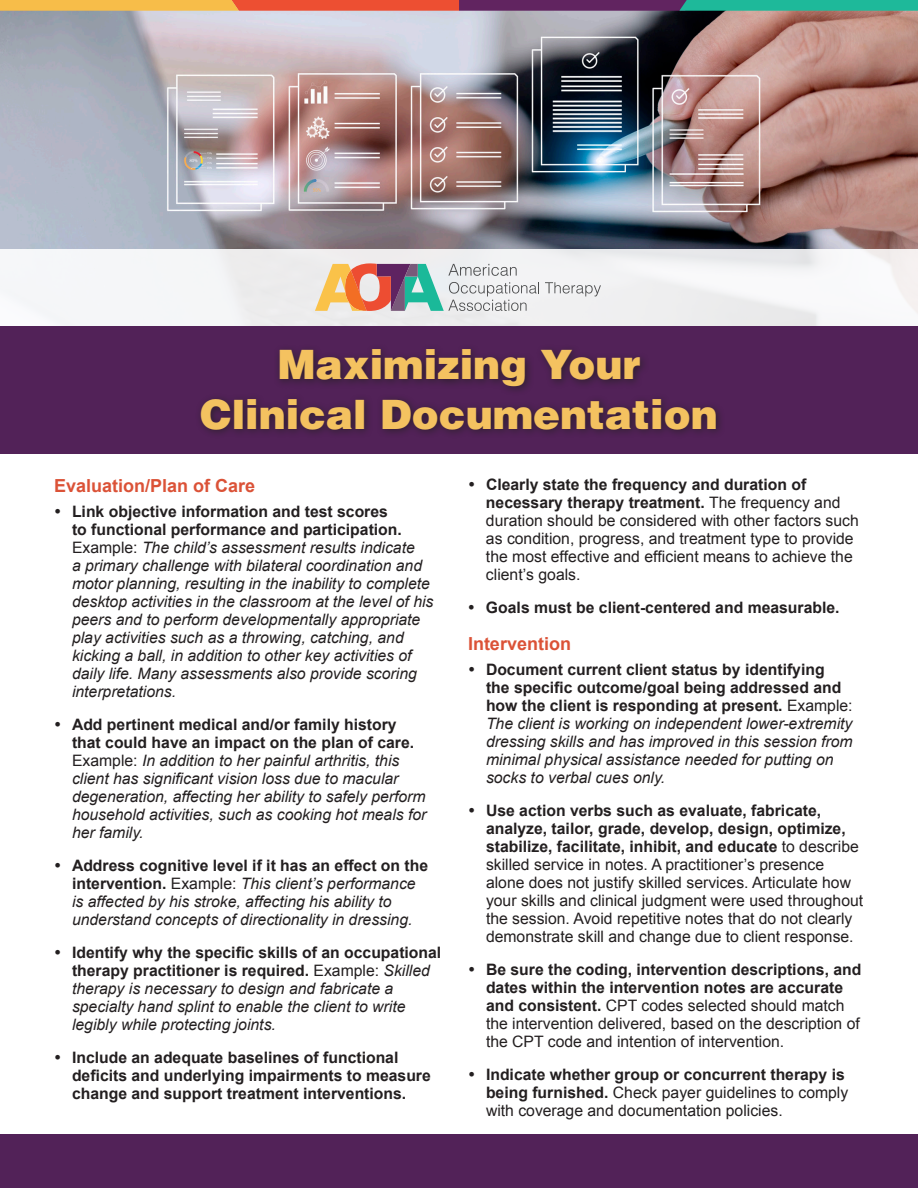
<style>
.page{position:relative;width:918px;height:1188px;background:#fff}
.page>*{position:absolute;margin:0;border:0;box-sizing:border-box;transform-origin:0 0}
.t1{font:900 40.5px "Helvetica LT Pro";color:#f4c260}
.Heading_1{font:700 18px "Arial";color:#db5237}
.t2{font:italic 15.75px/18px "Arial";color:#231f20}
.t3{font:15.75px/18px "Arial";color:#231f20}
.t4{font:700 15.75px/18px "Arial";color:#231f20}
.s1{font-weight:700;font-style:normal}
.s2{font-style:normal}
.s3{font-weight:700}
</style>
<div class="page">
<img style="left:0;top:11px;width:918px;height:239px">
<div style="left:0;top:250px;width:918px;height:88px;background:#f4f3f5"></div>
<svg style="left:545px;top:282px;width:56px;height:14px"></svg>
<svg style="left:315px;top:263px;width:224px;height:48px"></svg>
<svg style="left:0;top:0;width:918px;height:11px;background:#997d5f"></svg>
<div style="left:0;top:326px;width:918px;height:128px;background:#522258"></div>
<div style="left:195px;top:343px;width:530px;height:96px;background:#231f20;opacity:.75"></div>
<div style="left:0;top:1134px;width:918px;height:54px;background:#522258"></div>
<p class="t1" style="left:277px;top:338px;width:365px">Maximizing Your</p>
<p class="t1" style="left:200px;top:388px;width:519px">Clinical Documentation</p>
<p class="Heading_1" style="left:54px;top:474px;width:203px">Evaluation/Plan of Care</p>
<p class="t2" style="left:72px;top:502px;width:363px"><span class="s1">Link objective information and test scores<br>to functional performance and participation.<br></span><span class="s2">Example:</span> The child’s assessment results indicate<br>a primary challenge with bilateral coordination and motor planning, resulting in the inability to complete desktop activities in the classroom at the level of his peers and to perform developmentally appropriate play activities such as a throwing, catching, and kicking a ball, in addition to other key activities of daily life. Many assessments also provide scoring interpretations.</p>
<p class="t2" style="left:72px;top:715px;width:356px"><span class="s1">Add pertinent medical and/or family history that could have an impact on the plan of care.<br></span><span class="s2">Example:</span> In addition to her painful arthritis, this client has significant vision loss due to macular degeneration, affecting her ability to safely perform household activities, such as cooking hot meals for her family.</p>
<p class="t2" style="left:72px;top:856px;width:358px"><span class="s1">Address cognitive level if it has an effect on the intervention.</span> <span class="s2">Example:</span> This client’s performance is affected by his stroke, affecting his ability to understand concepts of directionality in dressing.</p>
<p class="t2" style="left:72px;top:943px;width:371px"><span class="s1">Identify why the specific skills of an occupational therapy practitioner is required.</span> <span class="s2">Example:</span> Skilled therapy is necessary to design and fabricate a specialty hand splint to enable the client to write legibly while protecting joints.</p>
<p class="t4" style="left:72px;top:1049px;width:360px">Include an adequate baselines of functional deficits and underlying impairments to measure change and support treatment interventions.</p>
<p class="t3" style="left:486px;top:476px;width:374px"><span class="s3">Clearly state the frequency and duration of necessary therapy treatment.</span> The frequency and duration should be considered with other factors such as condition, progress, and treatment type to provide the most effective and efficient means to achieve the client’s goals.</p>
<p class="t4" style="left:486px;top:599px;width:355px">Goals must be client-centered and measurable.</p>
<p class="Heading_1" style="left:468px;top:632px;width:105px">Intervention</p>
<p class="t2" style="left:486px;top:660px;width:368px"><span class="s1">Document current client status by identifying<br>the specific outcome/goal being addressed and how the client is responding at present.</span> <span class="s2">Example:<br></span>The client is working on independent lower-extremity dressing skills and has improved in this session from minimal physical assistance needed for putting on socks to verbal cues only.</p>
<p class="t3" style="left:486px;top:801px;width:379px"><span class="s3">Use action verbs such as evaluate, fabricate, analyze, tailor, grade, develop, design, optimize, stabilize, facilitate, inhibit, and educate</span> to describe skilled service in notes. A practitioner’s presence alone does not justify skilled services. Articulate how your skills and clinical judgment were used throughout the session. Avoid repetitive notes that do not clearly demonstrate skill and change due to client response.</p>
<p class="t3" style="left:486px;top:960px;width:377px"><span class="s3">Be sure the coding, intervention descriptions, and dates within the intervention notes are accurate and consistent.</span> CPT codes selected should match the intervention delivered, based on the description of the CPT code and intention of intervention.</p>
<p class="t3" style="left:486px;top:1065px;width:364px"><span class="s3">Indicate whether group or concurrent therapy is being furnished.</span> Check payer guidelines to comply with coverage and documentation policies.</p>
</div>
